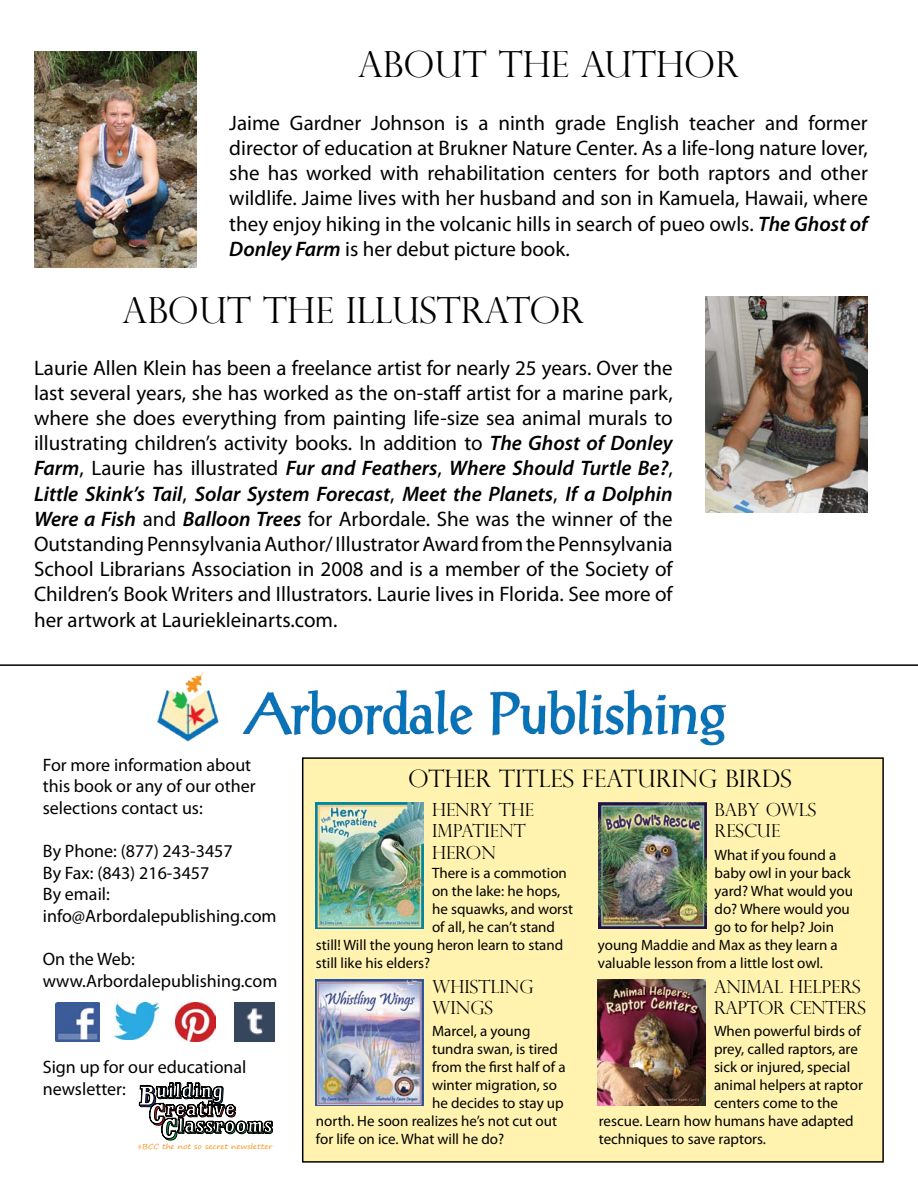
<style>
.page{position:relative;width:918px;height:1188px;background:#fff}
.page>*{position:absolute;margin:0;border:0;box-sizing:border-box;transform-origin:0 0}
.t1{font:300 36px "Perpetua Titling";color:#000}
.t2{font:300 24px "Perpetua Titling";color:#000}
.t3{font:21px/25.2px "Myriad Pro";color:#000;text-align:justify}
.t4{font:18px/21.6px "Myriad Pro";color:#000}
.t5{font:300 18px/21.6px "Perpetua Titling";color:#000}
.t6{font:15px "Myriad Pro";color:#000}
.t7{font:7.2px "Segoe Print";color:#f7941e;scale:1.09 1}
.s1{font-weight:600;font-style:italic}
.s2{font-family:"Courier New"}
</style>
<div class="page">
<div style="left:303px;top:758px;width:580px;height:404px;background:#fff3af"></div>
<div style="left:302px;top:757px;width:582px;height:406px;border:2px solid #000"></div>
<hr style="left:0;top:664px;width:918px;height:2px;background:#000">
<img style="left:34px;top:51px;width:162px;height:216px">
<img style="left:706px;top:297px;width:162px;height:216px">
<img style="left:316px;top:803px;width:108px;height:126px">
<img style="left:599px;top:803px;width:107px;height:126px">
<img style="left:316px;top:980px;width:108px;height:126px">
<img style="left:598px;top:980px;width:108px;height:126px">
<svg style="left:139px;top:1083px;width:134px;height:57px"></svg>
<img style="left:176px;top:1002px;width:39px;height:40px">
<img style="left:115px;top:1002px;width:44px;height:37px">
<img style="left:56px;top:1002px;width:44px;height:40px">
<img style="left:158px;top:671px;width:569px;height:75px">
<img style="left:235px;top:1002px;width:39px;height:40px">
<h1 class="t1" style="left:358px;top:42px;width:382px">ABOUT THE AUTHOR</h1>
<p class="t3" style="left:229px;top:110px;width:640px">Jaime Gardner Johnson is a ninth grade English teacher and former director of education at Brukner Nature Center. As a life-long nature lover, she has worked with rehabilitation centers for both raptors and other wildlife. Jaime lives with her husband and son in Kamuela, Hawaii, where they enjoy hiking in the volcanic hills in search of pueo owls. <span class="s1">The Ghost of Donley Farm</span> is her debut picture book.</p>
<h1 class="t1" style="left:123px;top:288px;width:463px">ABOUT THE ILLUSTRATOR</h1>
<p class="t3" style="left:34px;top:355px;width:640px">Laurie Allen Klein has been a freelance artist for nearly 25 years. Over the last several years, she has worked as the on-staff artist for a marine park, where she does everything from painting life-size sea animal murals to illustrating children’s activity books. In addition to <span class="s1">The Ghost of Donley Farm</span>, Laurie has illustrated <span class="s1">Fur and Feathers</span>, <span class="s1">Where Should Turtle Be?</span>, <span class="s1">Little Skink’s Tail</span>, <span class="s1">Solar System Forecast</span>, <span class="s1">Meet the Planets</span>, <span class="s1">If a Dolphin Were a Fish</span> and <span class="s1">Balloon Trees</span> for Arbordale. She was the winner of the Outstanding Pennsylvania Author/ Illustrator Award from the Pennsylvania School Librarians Association in 2008 and is a member of the Society of Children’s Book Writers and Illustrators. Laurie lives in Florida. See more of her artwork at Lauriekleinarts.com.</p>
<p class="t4" style="left:43px;top:754px;width:214px">For more information about this book or any of our other selections contact us:</p>
<p class="t4" style="left:43px;top:840px;width:235px">By Phone: (877) 243-3457<br>By Fax: (843) 216-3457<br>By email: info@Arbordalepublishing.com</p>
<p class="t4" style="left:43px;top:948px;width:236px">On the Web: www.Arbordalepublishing.com</p>
<p class="t4" style="left:43px;top:1056px;width:205px">Sign up for our educational newsletter:</p>
<p class="t7" style="left:138px;top:1140px;width:125px"><span class="s2">#</span>BCC the not so secret newsletter</p>
<p class="t2" style="left:408px;top:764px;width:385px">OTHER TITLES FEATURING BIRDS</p>
<p class="t5" style="left:432px;top:798px;width:103px">HENRY THE<br>IMPATIENT<br>HERON</p>
<p class="t6" style="left:432px;top:864px;width:136px">There is a commotion</p>
<p class="t6" style="left:432px;top:882px;width:130px">on the lake: he hops,</p>
<p class="t6" style="left:432px;top:900px;width:143px">he squawks, and worst</p>
<p class="t6" style="left:432px;top:918px;width:125px">of all, he can’t stand</p>
<p class="t6" style="left:316px;top:936px;width:249px">still! Will the young heron learn to stand</p>
<p class="t6" style="left:316px;top:954px;width:116px">still like his elders?</p>
<p class="t5" style="left:715px;top:798px;width:103px">BABY OWLS<br>RESCUE</p>
<p class="t6" style="left:715px;top:846px;width:123px">What if you found a</p>
<p class="t6" style="left:715px;top:864px;width:138px">baby owl in your back</p>
<p class="t6" style="left:715px;top:882px;width:140px">yard? What would you</p>
<p class="t6" style="left:715px;top:900px;width:137px">do? Where would you</p>
<p class="t6" style="left:715px;top:918px;width:121px">go to for help? Join</p>
<p class="t6" style="left:598px;top:936px;width:241px">young Maddie and Max as they learn a</p>
<p class="t6" style="left:598px;top:954px;width:227px">valuable lesson from a little lost owl.</p>
<p class="t5" style="left:432px;top:975px;width:103px">WHISTLING<br>WINGS</p>
<p class="t5" style="left:714px;top:975px;width:153px">ANIMAL HELPERS<br>RAPTOR CENTERS</p>
<p class="t6" style="left:714px;top:1022px;width:148px">When powerful birds of</p>
<p class="t6" style="left:714px;top:1040px;width:145px">prey, called raptors, are</p>
<p class="t6" style="left:714px;top:1058px;width:138px">sick or injured, special</p>
<p class="t6" style="left:714px;top:1076px;width:150px">animal helpers at raptor</p>
<p class="t6" style="left:714px;top:1094px;width:125px">centers come to the</p>
<p class="t6" style="left:599px;top:1112px;width:256px">rescue. Learn how humans have adapted</p>
<p class="t6" style="left:599px;top:1130px;width:169px">techniques to save raptors.</p>
<p class="t6" style="left:432px;top:1022px;width:100px">Marcel, a young</p>
<p class="t6" style="left:432px;top:1040px;width:127px">tundra swan, is tired</p>
<p class="t6" style="left:432px;top:1058px;width:135px">from the first half of a</p>
<p class="t6" style="left:432px;top:1076px;width:127px">winter migration, so</p>
<p class="t6" style="left:432px;top:1094px;width:133px">he decides to stay up</p>
<p class="t6" style="left:316px;top:1112px;width:243px">north. He soon realizes he’s not cut out</p>
<p class="t6" style="left:316px;top:1130px;width:190px">for life on ice. What will he do?</p>
</div>
